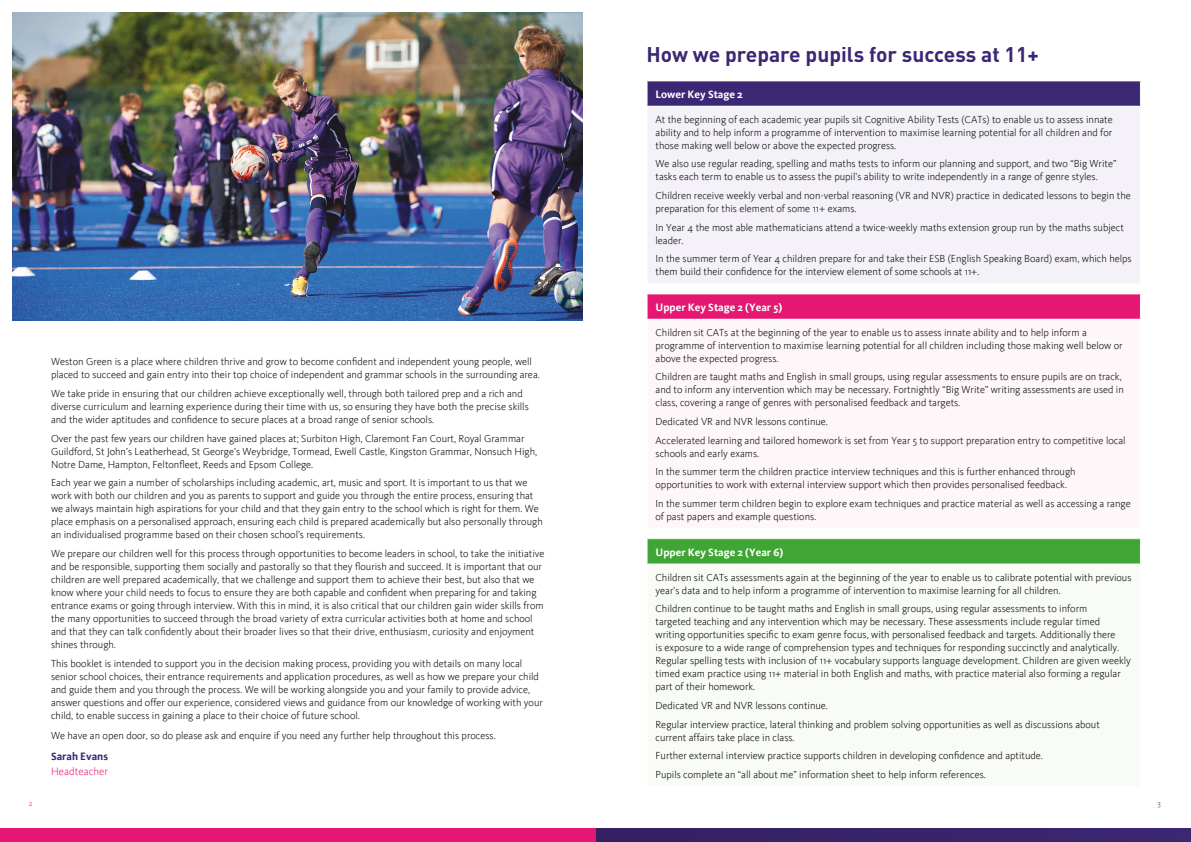
<style>
.page{position:relative;width:1191px;height:842px;background:#fff}
.page>*{position:absolute;margin:0;border:0;box-sizing:border-box;transform-origin:0 0}
.t1{font:700 21px "DIN";color:#3b2773}
.t2{font:700 11px "Kievit OT";color:#fff}
.t3{font:300 11px "Kievit OT";color:#e61773}
.t4{font:700 11px "Kievit OT";color:#3b2773}
.t5{font:300 10.5px/13px "Kievit OT";color:#000}
.t6{font:300 8px "Kievit OT";color:#e61773}
.t7{font:300 8px "Kievit OT";color:#3b2773}
</style>
<div class="page">
<div style="left:595px;top:829px;width:596px;height:13px;background:#37246a"></div>
<div style="left:0;top:829px;width:595px;height:13px;background:#e61773"></div>
<div style="left:647px;top:81px;width:493px;height:25px;background:#3b2773"></div>
<div style="left:647px;top:106px;width:493px;height:178px;background:#f4f2f8"></div>
<div style="left:647px;top:294px;width:493px;height:25px;background:#e61773"></div>
<div style="left:647px;top:319px;width:493px;height:210px;background:#fef7f9"></div>
<div style="left:647px;top:539px;width:493px;height:25px;background:#3fa535"></div>
<div style="left:647px;top:564px;width:493px;height:222px;background:#f8fbf6"></div>
<hr style="left:646px;top:106px;width:495px;height:1px;background:#fff">
<hr style="left:646px;top:283px;width:495px;height:1px;background:#fff">
<hr style="left:646px;top:319px;width:495px;height:1px;background:#fff">
<hr style="left:646px;top:528px;width:495px;height:1px;background:#fff">
<hr style="left:646px;top:563px;width:495px;height:1px;background:#fff">
<img style="left:13px;top:13px;width:570px;height:307px">
<p class="t5" style="left:51px;top:355px;width:490px">Weston Green is a place where children thrive and grow to become confident and independent young people, well placed to succeed and gain entry into their top choice of independent and grammar schools in the surrounding area.</p>
<p class="t5" style="left:51px;top:387px;width:479px">We take pride in ensuring that our children achieve exceptionally well, through both tailored prep and a rich and diverse curriculum and learning experience during their time with us, so ensuring they have both the precise skills and the wider aptitudes and confidence to secure places at a broad range of senior schools.</p>
<p class="t5" style="left:51px;top:432px;width:488px">Over the past few years our children have gained places at; Surbiton High, Claremont Fan Court, Royal Grammar<br>Guildford, St John’s Leatherhead, St George’s Weybridge, Tormead, Ewell Castle, Kingston Grammar, Nonsuch High,<br>Notre Dame, Hampton, Feltonfleet, Reeds and Epsom College.</p>
<p class="t5" style="left:51px;top:476px;width:493px">Each year we gain a number of scholarships including academic, art, music and sport. It is important to us that we work with both our children and you as parents to support and guide you through the entire process, ensuring that we always maintain high aspirations for your child and that they gain entry to the school which is right for them. We place emphasis on a personalised approach, ensuring each child is prepared academically but also personally through an individualised programme based on their chosen school’s requirements.</p>
<p class="t5" style="left:51px;top:547px;width:495px">We prepare our children well for this process through opportunities to become leaders in school, to take the initiative and be responsible, supporting them socially and pastorally so that they flourish and succeed. It is important that our children are well prepared academically, that we challenge and support them to achieve their best, but also that we know where your child needs to focus to ensure they are both capable and confident when preparing for and taking entrance exams or going through interview. With this in mind, it is also critical that our children gain wider skills from the many opportunities to succeed through the broad variety of extra curricular activities both at home and school and that they can talk confidently about their broader lives so that their drive, enthusiasm, curiosity and enjoyment shines through.</p>
<p class="t5" style="left:51px;top:657px;width:493px">This booklet is intended to support you in the decision making process, providing you with details on many local senior school choices, their entrance requirements and application procedures, as well as how we prepare your child and guide them and you through the process. We will be working alongside you and your family to provide advice, answer questions and offer our experience, considered views and guidance from our knowledge of working with your child, to enable success in gaining a place to their choice of future school.</p>
<p class="t5" style="left:51px;top:729px;width:446px">We have an open door, so do please ask and enquire if you need any further help throughout this process.</p>
<p class="t4" style="left:51px;top:750px;width:58px">Sarah Evans</p>
<p class="t3" style="left:51px;top:765px;width:58px">Headteacher</p>
<h1 class="t1" style="left:646px;top:41px;width:394px">How we prepare pupils for success at 11+</h1>
<p class="t2" style="left:655px;top:88px;width:89px">Lower Key Stage 2</p>
<p class="t5" style="left:655px;top:113px;width:459px;text-align:justify">At the beginning of each academic year pupils sit Cognitive Ability Tests (CATs) to enable us to assess innate ability and to help inform a programme of intervention to maximise learning potential for all children and for those making well below or above the expected progress.</p>
<p class="t5" style="left:655px;top:158px;width:462px">We also use regular reading, spelling and maths tests to inform our planning and support, and two “Big Write” tasks each term to enable us to assess the pupil’s ability to write independently in a range of genre styles.</p>
<p class="t5" style="left:655px;top:189px;width:477px">Children receive weekly verbal and non-verbal reasoning (VR and NVR) practice in dedicated lessons to begin the preparation for this element of some 11+ exams.</p>
<p class="t5" style="left:655px;top:221px;width:470px">In Year 4 the most able mathematicians attend a twice-weekly maths extension group run by the maths subject leader.</p>
<p class="t5" style="left:655px;top:253px;width:478px">In the summer term of Year 4 children prepare for and take their ESB (English Speaking Board) exam, which helps them build their confidence for the interview element of some schools at 11+.</p>
<p class="t2" style="left:655px;top:301px;width:128px">Upper Key Stage 2 (Year 5)</p>
<p class="t5" style="left:655px;top:326px;width:468px">Children sit CATs at the beginning of the year to enable us to assess innate ability and to help inform a programme of intervention to maximise learning potential for all children including those making well below or above the expected progress.</p>
<p class="t5" style="left:655px;top:371px;width:470px">Children are taught maths and English in small groups, using regular assessments to ensure pupils are on track, and to inform any intervention which may be necessary. Fortnightly “Big Write” writing assessments are used in class, covering a range of genres with personalised feedback and targets.</p>
<p class="t5" style="left:655px;top:412px;width:471px;line-height:18.7px">Dedicated VR and NVR lessons continue.<br>Accelerated learning and tailored homework is set from Year 5 to support preparation entry to competitive local</p>
<p class="t5" style="left:655px;top:444px;width:421px;line-height:18.7px">schools and early exams.<br>In the summer term the children practice interview techniques and this is further enhanced through</p>
<p class="t5" style="left:655px;top:476px;width:476px;line-height:18.7px">opportunities to work with external interview support which then provides personalised feedback.<br>In the summer term children begin to explore exam techniques and practice material as well as accessing a range</p>
<p class="t5" style="left:655px;top:510px;width:162px">of past papers and example questions.</p>
<p class="t2" style="left:655px;top:545px;width:129px">Upper Key Stage 2 (Year 6)</p>
<p class="t5" style="left:655px;top:571px;width:477px">Children sit CATs assessments again at the beginning of the year to enable us to calibrate potential with previous year’s data and to help inform a programme of intervention to maximise learning for all children.</p>
<p class="t5" style="left:655px;top:602px;width:477px">Children continue to be taught maths and English in small groups, using regular assessments to inform<br>targeted teaching and any intervention which may be necessary. These assessments include regular timed writing opportunities specific to exam genre focus, with personalised feedback and targets. Additionally there<br>is exposure to a wide range of comprehension types and techniques for responding succinctly and analytically.<br>Regular spelling tests with inclusion of 11+ vocabulary supports language development. Children are given weekly timed exam practice using 11+ material in both English and maths, with practice material also forming a regular part of their homework.</p>
<p class="t5" style="left:655px;top:696px;width:446px;line-height:18.7px">Dedicated VR and NVR lessons continue.<br>Regular interview practice, lateral thinking and problem solving opportunities as well as discussions about</p>
<p class="t5" style="left:655px;top:728px;width:389px;line-height:18.7px">current affairs take place in class.<br>Further external interview practice supports children in developing confidence and aptitude.<br>Pupils complete an “all about me” information sheet to help inform references.</p>
<p class="t6" style="left:29px;top:799px;width:5px">2</p>
<p class="t7" style="left:1157px;top:799px;width:5px">3</p>
</div>
